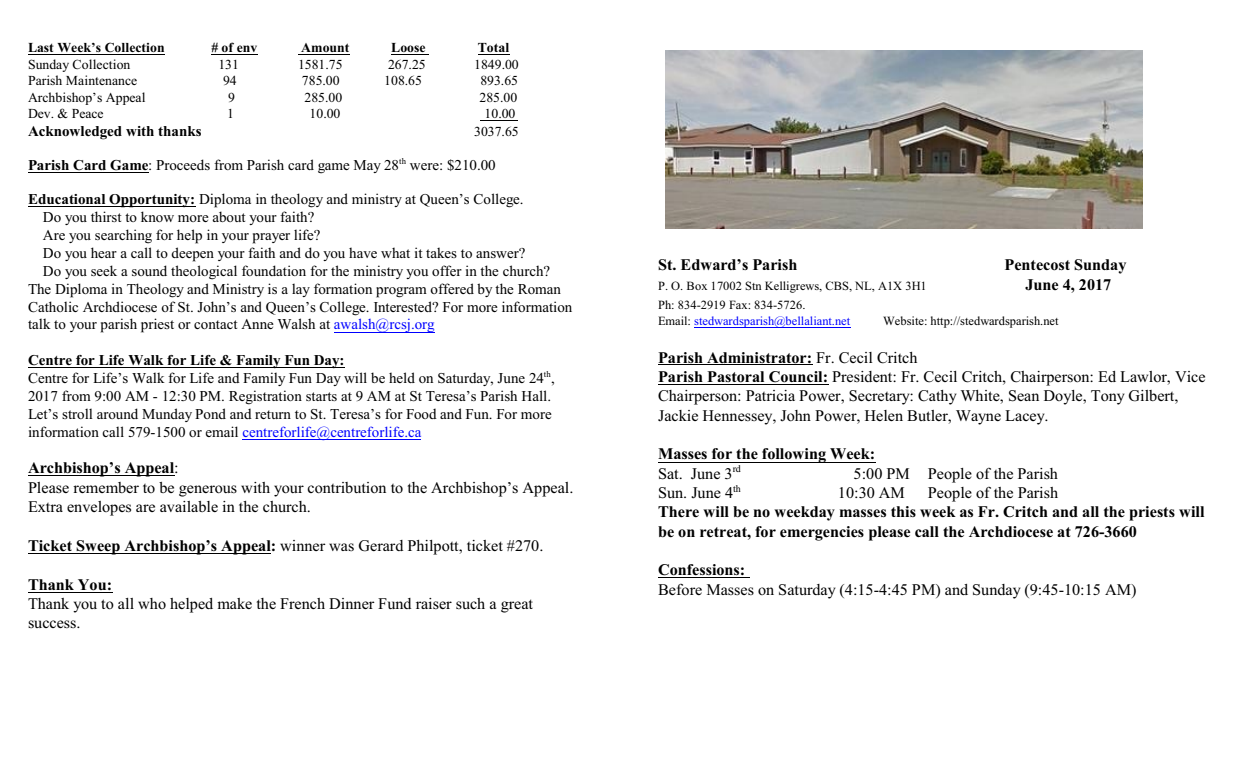
<style>
.page{position:relative;width:1260px;height:765px;background:#fff}
.page>*{position:absolute;margin:0;border:0;box-sizing:border-box;transform-origin:0 0}
.t1{font:16.25px/19.4px "Times New Roman";color:#000}
.t2{font:700 16.25px/19.4px "Times New Roman";color:#000}
.t3{font:15px/17.9px "Times New Roman";color:#000}
.t4{font:700 15px "Times New Roman";color:#000}
.t5{font:13.75px "Times New Roman";color:#000}
.t6{font:700 13.75px "Times New Roman";color:#000}
.t7{font:12.5px/15.9px "Times New Roman";color:#000}
.s1{font-weight:700}
.s2{color:#00f}
.s3{font-weight:400}
</style>
<div class="page">
<hr style="left:28px;top:54px;width:137px;height:1px;background:#000">
<hr style="left:211px;top:54px;width:47px;height:1px;background:#000">
<hr style="left:298px;top:54px;width:52px;height:1px;background:#000">
<hr style="left:392px;top:54px;width:37px;height:1px;background:#000">
<hr style="left:478px;top:54px;width:32px;height:1px;background:#000">
<hr style="left:480px;top:120px;width:38px;height:1px;background:#000">
<hr style="left:28px;top:172px;width:120px;height:1px;background:#000">
<hr style="left:28px;top:206px;width:167px;height:1px;background:#000">
<hr style="left:334px;top:332px;width:100px;height:1px;background:#00f">
<hr style="left:28px;top:367px;width:317px;height:1px;background:#000">
<hr style="left:242px;top:439px;width:179px;height:1px;background:#00f">
<hr style="left:28px;top:475px;width:146px;height:1px;background:#000">
<hr style="left:28px;top:553px;width:243px;height:1px;background:#000">
<hr style="left:28px;top:592px;width:84px;height:1px;background:#000">
<img style="left:666px;top:51px;width:477px;height:177px">
<hr style="left:694px;top:327px;width:156px;height:1px;background:#00f">
<hr style="left:658px;top:365px;width:154px;height:1px;background:#000">
<hr style="left:658px;top:384px;width:170px;height:1px;background:#000">
<hr style="left:658px;top:462px;width:217px;height:1px;background:#000">
<hr style="left:658px;top:577px;width:91px;height:1px;background:#000">
<p class="t6" style="left:28px;top:43px;width:138px">Last Week’s Collection</p>
<p class="t6" style="left:211px;top:43px;width:48px"># of env</p>
<p class="t6" style="left:301px;top:43px;width:50px">Amount</p>
<p class="t6" style="left:391px;top:43px;width:36px">Loose</p>
<p class="t6" style="left:478px;top:43px;width:33px">Total</p>
<p class="t5" style="left:28px;top:59px;width:104px">Sunday Collection</p>
<p class="t5" style="left:218px;top:59px;width:22px">131</p>
<p class="t5" style="left:298px;top:59px;width:46px">1581.75</p>
<p class="t5" style="left:388px;top:59px;width:39px">267.25</p>
<p class="t5" style="left:474px;top:59px;width:46px">1849.00</p>
<p class="t5" style="left:28px;top:76px;width:111px">Parish Maintenance</p>
<p class="t5" style="left:223px;top:76px;width:15px">94</p>
<p class="t5" style="left:302px;top:76px;width:39px">785.00</p>
<p class="t5" style="left:384px;top:76px;width:39px">108.65</p>
<p class="t5" style="left:480px;top:76px;width:39px">893.65</p>
<p class="t5" style="left:28px;top:92px;width:119px">Archbishop’s Appeal</p>
<p class="t5" style="left:228px;top:92px;width:8px">9</p>
<p class="t5" style="left:305px;top:92px;width:39px">285.00</p>
<p class="t5" style="left:480px;top:92px;width:39px">285.00</p>
<p class="t5" style="left:28px;top:109px;width:77px">Dev. &amp; Peace</p>
<p class="t5" style="left:227px;top:109px;width:8px">1</p>
<p class="t5" style="left:310px;top:109px;width:32px">10.00</p>
<p class="t5" style="left:485px;top:109px;width:32px">10.00</p>
<p class="t4" style="left:28px;top:126px;width:175px">Acknowledged with thanks</p>
<p class="t5" style="left:474px;top:126px;width:46px">3037.65</p>
<p class="t3" style="left:28px;top:158px;width:469px"><span class="s1">Parish Card Game</span>: Proceeds from Parish card game May 28<sup>th</sup> were: $210.00</p>
<p class="t3" style="left:28px;top:192px;width:497px"><span class="s1">Educational Opportunity:</span> Diploma in theology and ministry at Queen’s College.</p>
<p class="t3" style="left:43px;top:210px;width:273px">Do you thirst to know more about your faith?</p>
<p class="t3" style="left:43px;top:228px;width:279px">Are you searching for help in your prayer life?</p>
<p class="t3" style="left:43px;top:245px;width:484px">Do you hear a call to deepen your faith and do you have what it takes to answer?</p>
<p class="t3" style="left:43px;top:263px;width:509px">Do you seek a sound theological foundation for the ministry you offer in the church?</p>
<p class="t3" style="left:28px;top:281px;width:534px">The Diploma in Theology and Ministry is a lay formation program offered by the Roman</p>
<p class="t3" style="left:28px;top:299px;width:546px">Catholic Archdiocese of St. John’s and Queen’s College. Interested? For more information</p>
<p class="t3" style="left:28px;top:317px;width:408px">talk to your parish priest or contact Anne Walsh at <span class="s2">awalsh@rcsj.org</span></p>
<p class="t3" style="left:28px;top:353px;width:528px"><span class="s1">Centre for Life Walk for Life &amp; Family Fun Day:<br></span>Centre for Life’s Walk for Life and Family Fun Day will be held on Saturday, June 24<sup>th</sup>, 2017 from 9:00 AM - 12:30 PM. Registration starts at 9 AM at St Teresa’s Parish Hall.<br>Let’s stroll around Munday Pond and return to St. Teresa’s for Food and Fun. For more information call 579-1500 or email <span class="s2">centreforlife@centreforlife.ca</span></p>
<p class="t1" style="left:28px;top:460px;width:547px"><span class="s1">Archbishop’s Appeal</span>:<br>Please remember to be generous with your contribution to the Archbishop’s Appeal.<br>Extra envelopes are available in the church.</p>
<p class="t1" style="left:28px;top:537px;width:517px"><span class="s1">Ticket Sweep Archbishop’s Appeal:</span> winner was Gerard Philpott, ticket #270.</p>
<p class="t2" style="left:28px;top:576px;width:86px">Thank You:</p>
<p class="t1" style="left:28px;top:595px;width:507px">Thank you to all who helped make the French Dinner Fund raiser such a great success.</p>
<p class="t2" style="left:658px;top:257px;width:141px">St. Edward’s Parish</p>
<p class="t2" style="left:1005px;top:257px;width:123px">Pentecost Sunday</p>
<p class="t7" style="left:658px;top:279px;width:270px">P. O. Box 17002 Stn Kelligrews, CBS, NL, A1X 3H1</p>
<p class="t2" style="left:1025px;top:276px;width:87px">June 4, 2017</p>
<p class="t7" style="left:658px;top:298px;width:194px">Ph: 834-2919 Fax: 834-5726.<br>Email: <span class="s2">stedwardsparish@bellaliant.net</span></p>
<p class="t7" style="left:883px;top:314px;width:177px">Website: http://stedwardsparish.net</p>
<p class="t1" style="left:658px;top:349px;width:549px"><span class="s1">Parish Administrator:</span> Fr. Cecil Critch<br><span class="s1">Parish Pastoral Council:</span> President: Fr. Cecil Critch, Chairperson: Ed Lawlor, Vice Chairperson: Patricia Power, Secretary: Cathy White, Sean Doyle, Tony Gilbert, Jackie Hennessey, John Power, Helen Butler, Wayne Lacey.</p>
<p class="t2" style="left:658px;top:446px;width:219px">Masses for the following Week:<br><span class="s3">Sat. June 3</span><sup>rd</sup></p>
<p class="t1" style="left:854px;top:465px;width:206px">5:00 PM People of the Parish</p>
<p class="t1" style="left:658px;top:484px;width:84px">Sun. June 4<sup>th</sup></p>
<p class="t1" style="left:838px;top:484px;width:69px">10:30 AM</p>
<p class="t1" style="left:928px;top:484px;width:132px">People of the Parish</p>
<p class="t2" style="left:658px;top:504px;width:548px">There will be no weekday masses this week as Fr. Critch and all the priests will be on retreat, for emergencies please call the Archdiocese at 726-3660</p>
<p class="t2" style="left:658px;top:562px;width:89px">Confessions:</p>
<p class="t1" style="left:658px;top:581px;width:480px">Before Masses on Saturday (4:15-4:45 PM) and Sunday (9:45-10:15 AM)</p>
</div>
